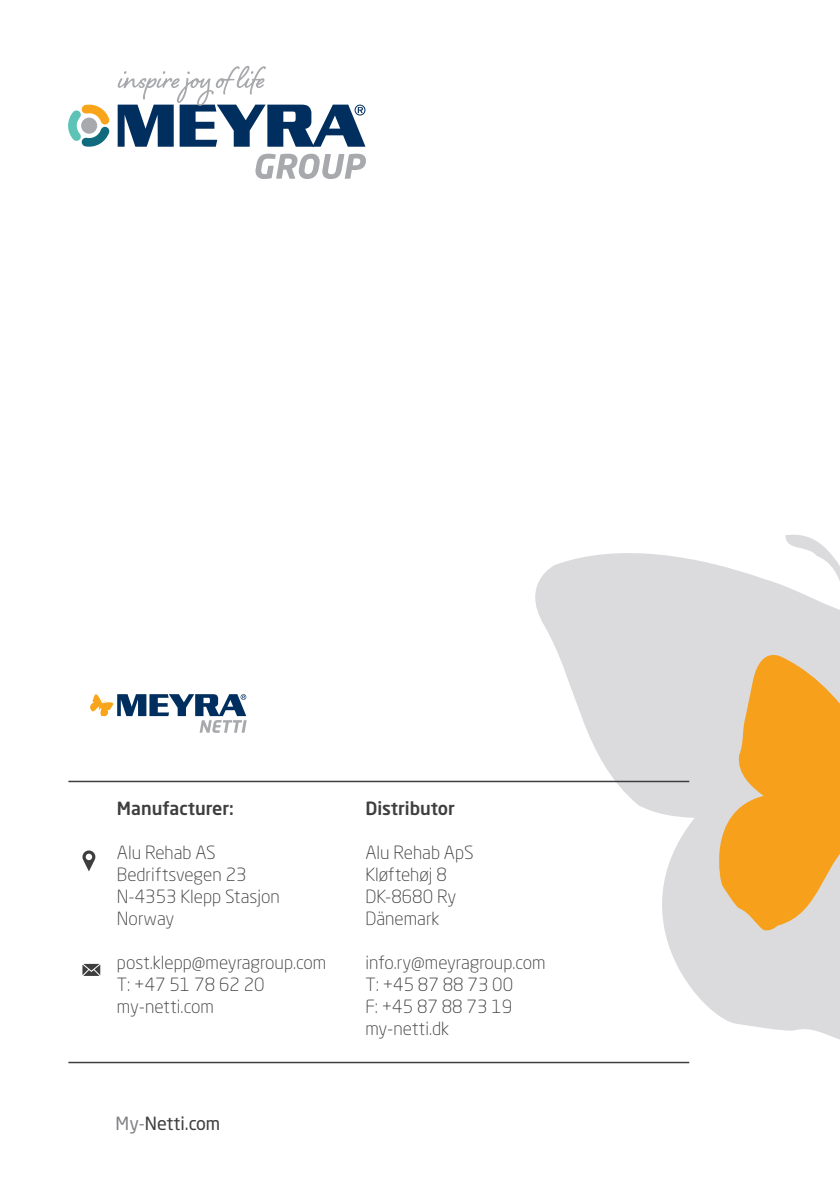
<style>
.page{position:relative;width:840px;height:1191px;background:#fff}
.page>*{position:absolute;margin:0;border:0;box-sizing:border-box;transform-origin:0 0}
.t1{font:300 18px/22px "Neo Sans Std";color:#3e3e3f}
.t2{font:500 18px "Neo Sans Std";color:#3e3e3f}
.t3{font:18px "Neo Sans Std";color:#3e3e3f}
.s1{color:#808285}
</style>
<div class="page">
<svg style="left:519px;top:534px;width:320px;height:505px"></svg>
<svg style="left:704px;top:644px;width:135px;height:337px;background:#e9bb76"></svg>
<hr style="left:68px;top:780px;width:621px;height:2px;background:#3e3e3f">
<hr style="left:68px;top:1061px;width:621px;height:2px;background:#3e3e3f">
<svg style="left:82px;top:850px;width:13px;height:21px"></svg>
<svg style="left:82px;top:964px;width:18px;height:12px"></svg>
<svg style="left:90px;top:694px;width:156px;height:39px"></svg>
<svg style="left:68px;top:104px;width:42px;height:43px"></svg>
<svg style="left:118px;top:66px;width:247px;height:81px"></svg>
<svg style="left:255px;top:154px;width:111px;height:25px"></svg>
<p class="t2" style="left:117px;top:797px;width:118px">Manufacturer:</p>
<p class="t1" style="left:117px;top:841px;width:164px">Alu Rehab AS<br>Bedriftsvegen 23<br>N-4353 Klepp Stasjon<br>Norway</p>
<p class="t1" style="left:117px;top:951px;width:211px">post.klepp@meyragroup.com<br>T: +47 51 78 62 20 my-netti.com</p>
<p class="t3" style="left:116px;top:1112px;width:106px"><span class="s1">My-</span>Netti.com</p>
<p class="t2" style="left:365px;top:797px;width:91px">Distributor</p>
<p class="t1" style="left:365px;top:841px;width:110px">Alu Rehab ApS<br>Kløftehøj 8<br>DK-8680 Ry<br>Dänemark</p>
<p class="t1" style="left:365px;top:951px;width:182px">info.ry@meyragroup.com<br>T: +45 87 88 73 00<br>F: +45 87 88 73 19 my-netti.dk</p>
</div>
